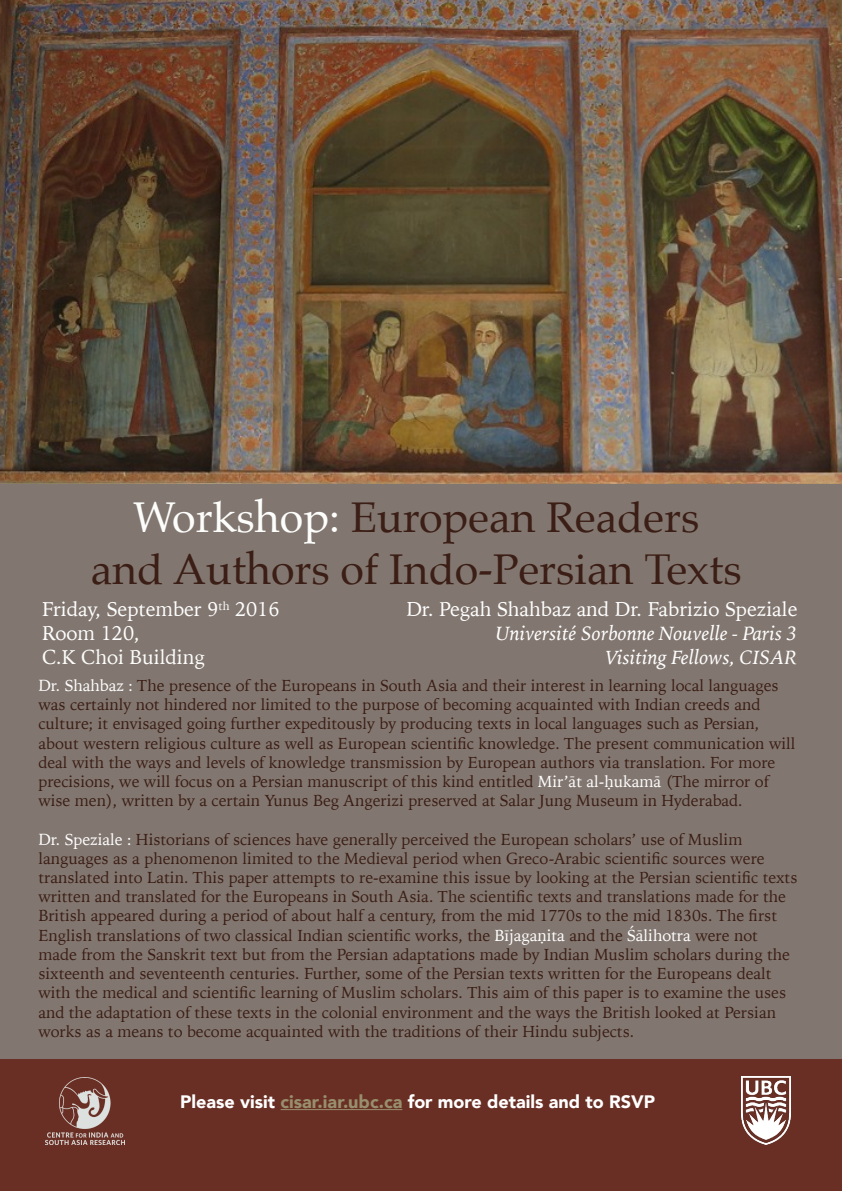
<style>
.page{position:relative;width:842px;height:1191px;background:#fff}
.page>*{position:absolute;margin:0;border:0;box-sizing:border-box;transform-origin:0 0}
.t1{font:43px "Palatino";color:#3b1e15}
.t2{font:20px "Iowan Old Style";color:#fff}
.t3{font:italic 20px "Iowan Old Style";color:#fff}
.t4{font:20px "Iowan Old Style";color:#fdfefc}
.t5{font:900 18px "Avenir";color:#fff}
.t6{font:16px/19.2px "Iowan Old Style";color:#3b1e15}
.s1{color:#fdfefc}
.s2{color:#fff}
.s3{color:#988f6d}
</style>
<div class="page">
<div style="left:0;top:483px;width:842px;height:576px;background:#827770"></div>
<img style="left:0;top:0;width:842px;height:483px">
<div style="left:36px;top:496px;width:769px;height:179px;border:1px solid #827770"></div>
<div style="left:0;top:1059px;width:842px;height:132px;background:#692f24"></div>
<hr style="left:281px;top:1109px;width:121px;height:1px;background:#988f6d">
<img style="left:45px;top:1077px;width:80px;height:67px">
<img style="left:741px;top:1076px;width:50px;height:68px">
<p class="t1" style="left:133px;top:482px;width:568px"><span class="s1">Workshop:</span> European Readers</p>
<p class="t1" style="left:91px;top:533px;width:652px">and Authors of Indo-Persian Texts</p>
<p class="t2" style="left:42px;top:591px;width:239px">Friday, September 9<sup>th</sup> 2016</p>
<p class="t2" style="left:42px;top:615px;width:99px">Room 120<span class="s1">,</span></p>
<p class="t4" style="left:42px;top:639px;width:164px">C.K Choi Building</p>
<p class="t2" style="left:406px;top:591px;width:393px">Dr. Pegah Shahbaz and Dr. Fabrizio Speziale</p>
<p class="t3" style="left:495px;top:616px;width:303px">Université Sorbonne Nouvelle - Paris 3</p>
<p class="t3" style="left:605px;top:640px;width:194px">Visiting Fellows, CISAR</p>
<p class="t6" style="left:38px;top:675px;width:742px"><span class="s2">Dr. Shahbaz :</span> The presence of the Europeans in South Asia and their interest in learning local languages was certainly not hindered nor limited to the purpose of becoming acquainted with Indian creeds and</p>
<p class="t6" style="left:38px;top:713px;width:759px">culture; it envisaged going further expeditously by producing texts in local languages such as Persian, about western religious culture as well as European scientific knowledge. The present communication will deal with the ways and levels of knowledge transmission by European authors via translation. For more precisions, we will focus on a Persian manuscript of this kind entitled <span class="s2">Mir’āt al-ḥukamā</span> (The mirror of wise men), written by a certain Yunus Beg Angerizi preserved at Salar Jung Museum in Hyderabad.</p>
<p class="t6" style="left:38px;top:828px;width:705px"><span class="s2">Dr. Speziale :</span> Historians of sciences have generally perceived the European scholars’ use of Muslim</p>
<p class="t6" style="left:38px;top:848px;width:760px">languages as a phenomenon limited to the Medieval period when Greco-Arabic scientific sources were translated into Latin. This paper attempts to re-examine this issue by looking at the Persian scientific texts written and translated for the Europeans in South Asia. The scientific texts and translations made for the British appeared during a period of about half a century, from the mid 1770s to the mid 1830s. The first English translations of two classical Indian scientific works, the <span class="s2">Bījagaṇita</span> and the <span class="s2">Śālihotra</span> were not made from the Sanskrit text but from the Persian adaptations made by Indian Muslim scholars during the sixteenth and seventeenth centuries. Further, some of the Persian texts written for the Europeans dealt with the medical and scientific learning of Muslim scholars. This aim of this paper is to examine the uses and the adaptation of these texts in the colonial environment and the ways the British looked at Persian works as a means to become acquainted with the traditions of their Hindu subjects.</p>
<p class="t5" style="left:180px;top:1086px;width:476px">Please visit <span class="s3">cisar.iar.ubc.ca</span> for more details and to RSVP</p>
</div>
